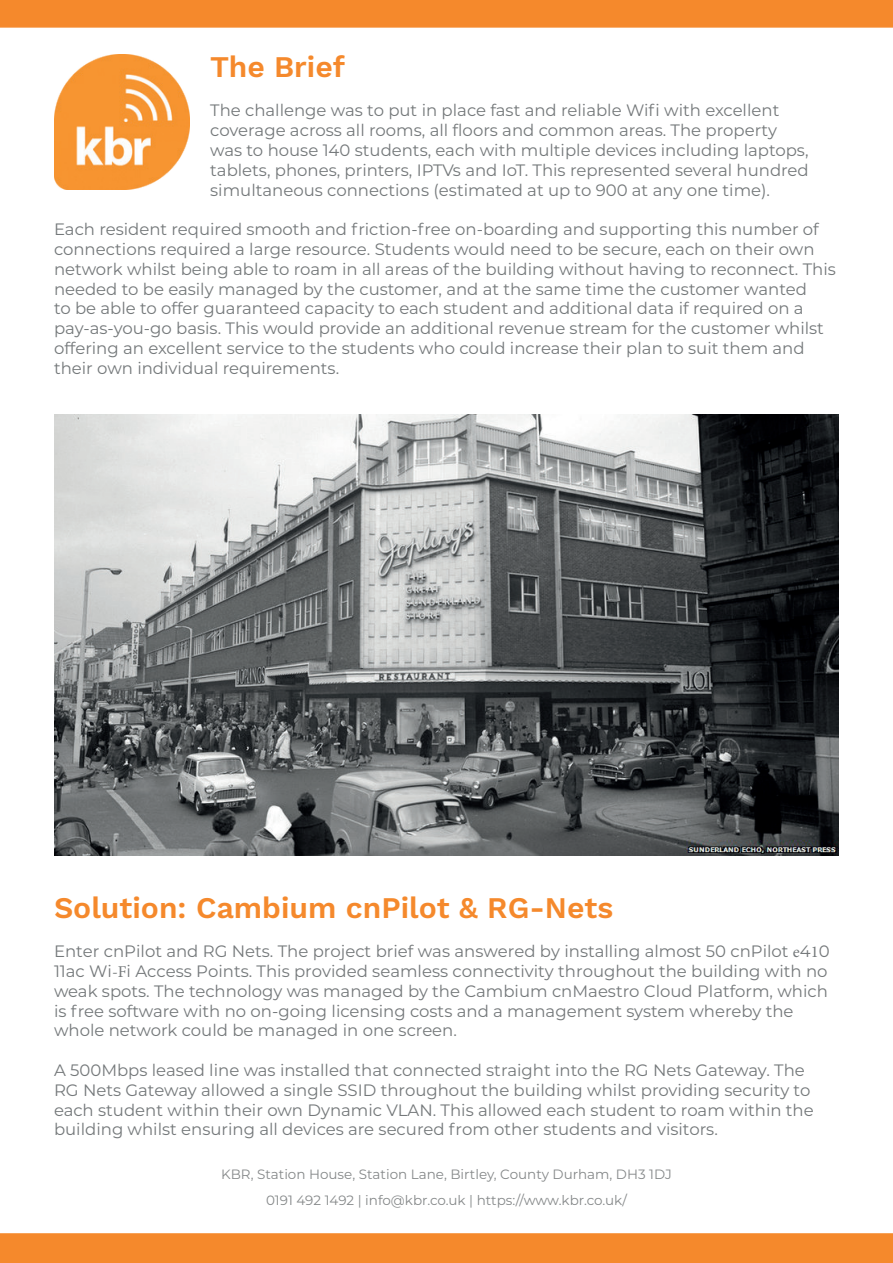
<style>
.page{position:relative;width:893px;height:1263px;background:#fff}
.page>*{position:absolute;margin:0;border:0;box-sizing:border-box;transform-origin:0 0}
.t1{font:600 30px "Work Sans";color:#f5892c}
.t2{font:16.5px/19.8px "Montserrat";color:#74787a}
.t3{font:13.5px/25.5px "Montserrat";color:#858889;text-align:center}
.s1{font-family:"Minion Pro"}
</style>
<div class="page">
<div style="left:0;top:0;width:893px;height:28px;background:#f5892c"></div>
<div style="left:0;top:1233px;width:893px;height:30px;background:#f5892c"></div>
<img style="left:55px;top:54px;width:135px;height:135px">
<img style="left:54px;top:415px;width:785px;height:441px">
<h1 class="t1" style="left:210px;top:49px;width:136px">The Brief</h1>
<p class="t2" style="left:210px;top:100px;width:600px">The challenge was to put in place fast and reliable Wifi with excellent coverage across all rooms, all floors and common areas. The property was to house 140 students, each with multiple devices including laptops, tablets, phones, printers, IPTVs and IoT. This represented several hundred simultaneous connections (estimated at up to 900 at any one time).</p>
<p class="t2" style="left:54px;top:219px;width:783px">Each resident required smooth and friction-free on-boarding and supporting this number of connections required a large resource. Students would need to be secure, each on their own network whilst being able to roam in all areas of the building without having to reconnect. This needed to be easily managed by the customer, and at the same time the customer wanted<br>to be able to offer guaranteed capacity to each student and additional data if required on a pay-as-you-go basis. This would provide an additional revenue stream for the customer whilst offering an excellent service to the students who could increase their plan to suit them and their own individual requirements.</p>
<h1 class="t1" style="left:54px;top:890px;width:561px">Solution: Cambium cnPilot &amp; RG-Nets</h1>
<p class="t2" style="left:54px;top:941px;width:777px">Enter cnPilot and RG Nets. The project brief was answered by installing almost 50 cnPilot <span class="s1">e</span>4<span class="s1">1</span>0<br>11ac Wi<span class="s1">-F</span>i Access Points. This provided seamless connectivity throughout the building with no weak spots. The technology was managed by the Cambium cnMaestro Cloud Platform, which is free software with no on-going licensing costs and a management system whereby the whole network could be managed in one screen.</p>
<p class="t2" style="left:54px;top:1059px;width:761px">A 500Mbps leased line was installed that connected straight into the RG Nets Gateway. The RG Nets Gateway allowed a single SSID throughout the building whilst providing security to each student within their own Dynamic VLAN. This allowed each student to roam within the building whilst ensuring all devices are secured from other students and visitors.</p>
<p class="t3" style="left:221px;top:1161px;width:452px">KBR, Station House, Station Lane, Birtley, County Durham, DH3 1DJ<br>0191 492 1492 | info@kbr.co.uk | https://www.kbr.co.uk/</p>
</div>
